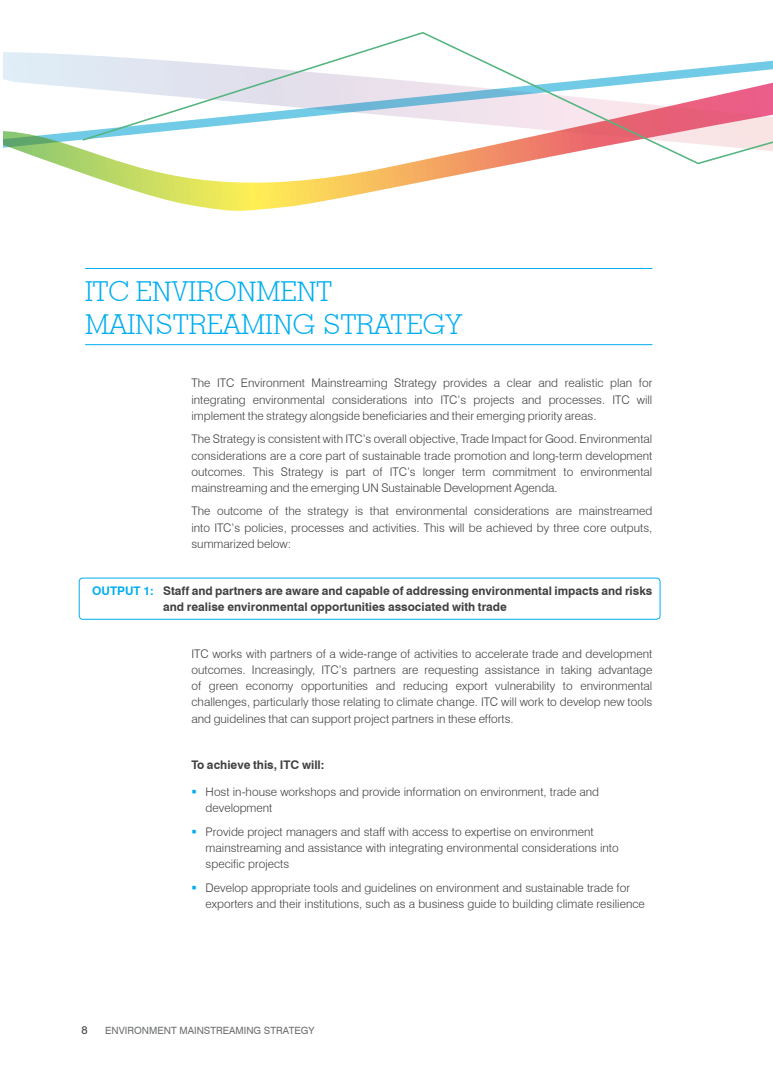
<style>
.page{position:relative;width:773px;height:1081px;background:#fff}
.page>*{position:absolute;margin:0;border:0;box-sizing:border-box;transform-origin:0 0}
.t1{font:300 27.5px/33px "Geometric Slab 703 BT";color:#00aeef}
.t2{font:300 11.88px/16.2px "Swiss 721 BT";color:#414142;text-align:justify}
.t3{font:700 11.88px/16.2px "Swiss 721 BT";color:#414142}
.t4{font:11.25px "Swiss 721 BT";color:#414142}
.t5{font:10px "Swiss 721 BT";color:#6d6f71}
.s1{color:#00aeef}
</style>
<div class="page">
<svg style="left:56px;top:164px;width:452px;height:47px"></svg>
<svg style="left:4px;top:52px;width:77px;height:112px"></svg>
<svg style="left:81px;top:32px;width:691px;height:133px"></svg>
<hr style="left:85px;top:268px;width:567px;height:1px;background:#00aeef">
<hr style="left:85px;top:344px;width:567px;height:1px;background:#00aeef">
<div style="left:79px;top:578px;width:581px;height:41px;border:1px solid #00aeef;border-radius:4px"></div>
<h1 class="t1" style="left:85px;top:274px;width:378px">ITC ENVIRONMENT<br>MAINSTREAMING STRATEGY</h1>
<p class="t2" style="left:191px;top:375px;width:462px">The ITC Environment Mainstreaming Strategy provides a clear and realistic plan for integrating environmental considerations into ITC’s projects and processes. ITC will implement the strategy alongside beneficiaries and their emerging priority areas.</p>
<p class="t2" style="left:191px;top:431px;width:462px">The Strategy is consistent with ITC’s overall objective, Trade Impact for Good. Environmental considerations are a core part of sustainable trade promotion and long-term development outcomes. This Strategy is part of ITC’s longer term commitment to environmental mainstreaming and the emerging UN Sustainable Development Agenda.</p>
<p class="t2" style="left:191px;top:503px;width:462px">The outcome of the strategy is that environmental considerations are mainstreamed into ITC’s policies, processes and activities. This will be achieved by three core outputs, summarized below:</p>
<p class="t3" style="left:163px;top:582px;width:490px;text-indent:-71px"><span class="s1">Output 1:</span> Staff and partners are aware and capable of addressing environmental impacts and risks and realise environmental opportunities associated with trade</p>
<p class="t2" style="left:191px;top:645px;width:462px">ITC works with partners of a wide-range of activities to accelerate trade and development outcomes. Increasingly, ITC’s partners are requesting assistance in taking advantage of green economy opportunities and reducing export vulnerability to environmental challenges, particularly those relating to climate change. ITC will work to develop new tools and guidelines that can support project partners in these efforts.</p>
<p class="t3" style="left:191px;top:757px;width:134px">To achieve this, ITC will:</p>
<p class="t2" style="left:206px;top:783px;width:395px">Host in-house workshops and provide information on environment, trade and development</p>
<p class="t2" style="left:206px;top:823px;width:414px;text-align:left">Provide project managers and staff with access to expertise on environment mainstreaming and assistance with integrating environmental considerations into specific projects</p>
<p class="t2" style="left:206px;top:879px;width:440px">Develop appropriate tools and guidelines on environment and sustainable trade for exporters and their institutions, such as a business guide to building climate resilience</p>
<p class="t4" style="left:81px;top:1023px;width:8px">8</p>
<p class="t5" style="left:105px;top:1025px;width:211px">ENVIRONMENT MAINSTREAMING STRATEGY</p>
</div>
